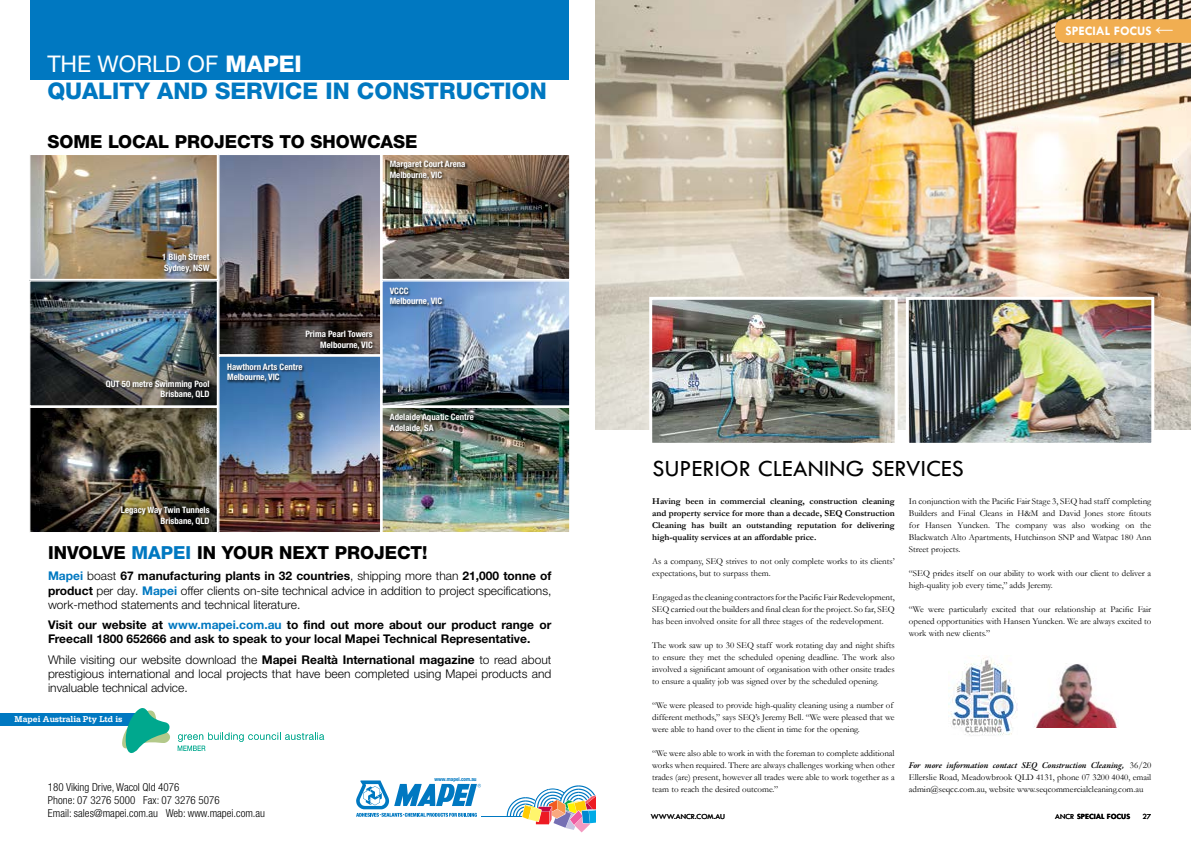
<style>
.page{position:relative;width:1191px;height:842px;background:#fff}
.page>*{position:absolute;margin:0;border:0;box-sizing:border-box;transform-origin:0 0}
.t1{font:24px "Tw Cen";letter-spacing:.01em;color:#000}
.t2{font:800 23px/27.1px "Helvetica Neue LTW1 G";color:#0078c1}
.t3{font:800 18px "Helvetica Neue LTW1 G";color:#000}
.t4{font:700 13px "Tw Cen";color:#fff}
.t5{font:300 12px/14.4px "Helvetica Neue LTW1 G";color:#000;text-align:justify}
.t6{font:700 12px/14.4px "Helvetica Neue LTW1 G";color:#000}
.t7{font:300 condensed 11px/13.2px "Helvetica Neue";color:#000}
.t8{font:9px/12px "Garamond";color:#000;text-align:justify}
.t9{font:700 9px/12px "Garamond";color:#000;text-align:justify}
.t10{font:italic 600 9px "Garamond Premr Pro";letter-spacing:-.005em;color:#000}
.t11{font:700 9px "Serifa";letter-spacing:-.01em;color:#fff;scale:.96 1}
.t12{font:700 condensed 8.8px/10.6px "Helvetica Neue LTW1 G";color:#fff}
.t13{font:700 8px "Tw Cen";color:#000}
.t14{font:8px "Tw Cen";color:#000}
.t15{font:700 condensed 5.3px "Helvetica Neue LTW1 G";color:#0078c1}
.s1{font-weight:400;color:#fff}
.s2{color:#fff}
.s3{color:#0078c1}
.s4{font-weight:700;color:#0078c1}
.s5{font-weight:700}
.s6{font-family:"Garamond";font-weight:400;font-size:18.4px}
.s7{font-family:"Garamond";font-weight:400;font-style:normal}
.s8{font-weight:400}
</style>
<div class="page">
<img style="left:595px;top:0;width:596px;height:429px">
<img style="left:647px;top:295px;width:508px;height:148px">
<img style="left:948px;top:655px;width:69px;height:80px">
<img style="left:1034px;top:664px;width:83px;height:64px">
<svg style="left:1054px;top:19px;width:137px;height:24px;background:#edac52"></svg>
<div style="left:0;top:713px;width:138px;height:12px;background:#0078c1"></div>
<hr style="left:481px;top:816px;width:44px;height:1px;background:#0078c1">
<svg style="left:506px;top:785px;width:89px;height:48px"></svg>
<svg style="left:356px;top:780px;width:125px;height:37px"></svg>
<div style="left:30px;top:0;width:539px;height:79px;background:#0078c1"></div>
<img style="left:31px;top:156px;width:185px;height:122px">
<div style="left:29px;top:154px;width:189px;height:126px;border:1px solid #fff"></div>
<img style="left:383px;top:156px;width:185px;height:122px">
<div style="left:381px;top:154px;width:189px;height:126px;border:1px solid #fff"></div>
<img style="left:31px;top:282px;width:185px;height:123px">
<div style="left:29px;top:280px;width:189px;height:127px;border:1px solid #fff"></div>
<img style="left:383px;top:282px;width:185px;height:123px">
<div style="left:381px;top:280px;width:189px;height:127px;border:1px solid #fff"></div>
<img style="left:31px;top:409px;width:185px;height:122px">
<div style="left:29px;top:407px;width:189px;height:126px;border:1px solid #fff"></div>
<img style="left:383px;top:409px;width:185px;height:122px">
<div style="left:381px;top:407px;width:189px;height:126px;border:1px solid #fff"></div>
<img style="left:220px;top:156px;width:159px;height:197px">
<div style="left:218px;top:154px;width:163px;height:201px;border:1px solid #fff"></div>
<img style="left:220px;top:357px;width:159px;height:174px">
<div style="left:218px;top:355px;width:163px;height:178px;border:1px solid #fff"></div>
<div style="left:389px;top:413px;width:88px;height:22px;background:#000;opacity:.75"></div>
<div style="left:162px;top:253px;width:51px;height:23px;background:#000;opacity:.75"></div>
<div style="left:105px;top:379px;width:107px;height:23px;background:#000;opacity:.75"></div>
<div style="left:120px;top:506px;width:92px;height:23px;background:#000;opacity:.75"></div>
<div style="left:305px;top:330px;width:71px;height:22px;background:#000;opacity:.75"></div>
<div style="left:389px;top:287px;width:56px;height:22px;background:#000;opacity:.75"></div>
<div style="left:390px;top:160px;width:78px;height:22px;background:#000;opacity:.75"></div>
<div style="left:227px;top:363px;width:79px;height:22px;background:#000;opacity:.75"></div>
<svg style="left:122px;top:708px;width:202px;height:45px"></svg>
<svg style="left:597px;top:0;width:7px;height:4px"></svg>
<h2 class="t2" style="left:47px;top:51px;width:501px"><span class="s1">THE WORLD OF</span> <span class="s2">MAPEI<br></span>QUALITY AND SERVICE IN CONSTRUCTION</h2>
<h3 class="t3" style="left:47px;top:131px;width:371px">SOME LOCAL PROJECTS TO SHOWCASE</h3>
<p class="t12" style="left:390px;top:159px;width:77px">Margaret Court Arena<br>Melbourne, VIC</p>
<p class="t12" style="left:162px;top:252px;width:49px">1 Bligh Street<br>Sydney, NSW</p>
<p class="t12" style="left:106px;top:378px;width:105px;text-align:right">QUT 50 metre Swimming Pool<br>Brisbane, QLD</p>
<p class="t12" style="left:305px;top:329px;width:69px;text-align:right">Prima Pearl Towers<br>Melbourne, VIC</p>
<p class="t12" style="left:227px;top:361px;width:77px">Hawthorn Arts Centre<br>Melbourne, VIC</p>
<p class="t12" style="left:390px;top:285px;width:54px">VCCC<br>Melbourne, VIC</p>
<p class="t12" style="left:390px;top:412px;width:86px">Adelaide Aquatic Centre<br>Adelaide, SA</p>
<p class="t12" style="left:121px;top:505px;width:90px;text-align:right">Legacy Way Twin Tunnels<br>Brisbane, QLD</p>
<h3 class="t3" style="left:48px;top:542px;width:381px">INVOLVE <span class="s3">MAPEI</span> IN YOUR NEXT PROJECT!</h3>
<p class="t5" style="left:48px;top:569px;width:505px"><span class="s4">Mapei</span> boast <span class="s5">67 manufacturing plants in 32 countries</span>, shipping more than <span class="s5">21,000 tonne of product</span> per day. <span class="s4">Mapei</span> offer clients on-site technical advice in addition to project specifications, work-method statements and technical literature.</p>
<h3 class="t6" style="left:48px;top:617px;width:505px">Visit our website at <span class="s3">www.mapei.com.au</span> to find out more about our product range or<br>Freecall 1800 652666 and ask to speak to your local Mapei Technical Representative.</h3>
<h3 class="t5" style="left:48px;top:652px;width:505px">While visiting our website download the <span class="s5">Mapei Realtà International magazine</span> to read about prestigious international and local projects that have been completed using Mapei products and invaluable technical advice.</h3>
<p class="t11" style="left:15px;top:714px;width:114px">Mapei Australia Pty Ltd is</p>
<p class="t7" style="left:48px;top:780px;width:219px">180 Viking Drive, Wacol Qld 4076<br>Phone: 07 3276 5000 Fax: 07 3276 5076<br>Email: sales@mapei.com.au Web: www.mapei.com.au</p>
<p class="t15" style="left:434px;top:775px;width:44px">www.mapei.com.au</p>
<h3 class="t4" style="left:1065px;top:23px;width:109px">SPECIAL FOCUS <span class="s6">←</span></h3>
<h1 class="t1" style="left:652px;top:454px;width:313px">SU PERIOR CLEANING SERVICES</h1>
<p class="t9" style="left:652px;top:495px;width:244px">Having been in commercial cleaning, construction cleaning and property service for more than a decade, SEQ Construction Cleaning has built an outstanding reputation for delivering high-quality services at an affordable price.</p>
<p class="t8" style="left:652px;top:555px;width:244px">As a company, SEQ strives to not only complete works to its clients’ expectations, but to surpass them.</p>
<p class="t8" style="left:652px;top:591px;width:244px">Engaged as the cleaning contractors for the Pacific Fair Redevelopment, SEQ carried out the builders and final clean for the project. So far, SEQ has been involved onsite for all three stages of the redevelopment.</p>
<p class="t8" style="left:652px;top:639px;width:244px">The work saw up to 30 SEQ staff work rotating day and night shifts to ensure they met the scheduled opening deadline. The work also involved a significant amount of organisation with other onsite trades to ensure a quality job was signed over by the scheduled opening.</p>
<p class="t8" style="left:652px;top:699px;width:244px;text-align:left">“We were pleased to provide high-quality cleaning using a number of different methods,” says SEQ’s Jeremy Bell. “We were pleased that we were able to hand over to the client in time for the opening.</p>
<p class="t8" style="left:652px;top:747px;width:244px">“We were also able to work in with the foreman to complete additional works when required. There are always challenges working when other trades (are) present, however all trades were able to work together as a team to reach the desired outcome.”</p>
<p class="t8" style="left:909px;top:495px;width:244px">In conjunction with the Pacific Fair Stage 3, SEQ had staff completing Builders and Final Cleans in H&amp;M and David Jones store fitouts for Hansen Yuncken. The company was also working on the Blackwatch Alto Apartments, Hutchinson SNP and Watpac 180 Ann Street projects.</p>
<p class="t8" style="left:909px;top:567px;width:244px">“SEQ prides itself on our ability to work with our client to deliver a high-quality job every time,” adds Jeremy.</p>
<p class="t8" style="left:909px;top:603px;width:244px">“We were particularly excited that our relationship at Pacific Fair opened opportunities with Hansen Yuncken. We are always excited to work with new clients.”</p>
<p class="t10" style="left:909px;top:760px;width:244px">For more information contact SEQ Construction Cleaning, <span class="s7">36/20</span></p>
<p class="t8" style="left:909px;top:771px;width:244px">Ellerslie Road, Meadowbrook QLD 4131, phone 07 3200 4040, email admin@seqcc.com.au, website www.seqcommercialcleaning.com.au</p>
<p class="t14" style="left:651px;top:811px;width:76px">WWW.AN CR.COM.AU</p>
<p class="t14" style="left:1142px;top:811px;width:10px">27</p>
<p class="t14" style="left:680px;top:811px;width:7px">N</p>
<p class="t14" style="left:707px;top:811px;width:8px">M</p>
<p class="t14" style="left:1060px;top:811px;width:7px">N</p>
<p class="t13" style="left:1055px;top:811px;width:76px"><span class="s8">ANCR</span> SPECIALECIAL FOCUS CUS</p>
</div>
